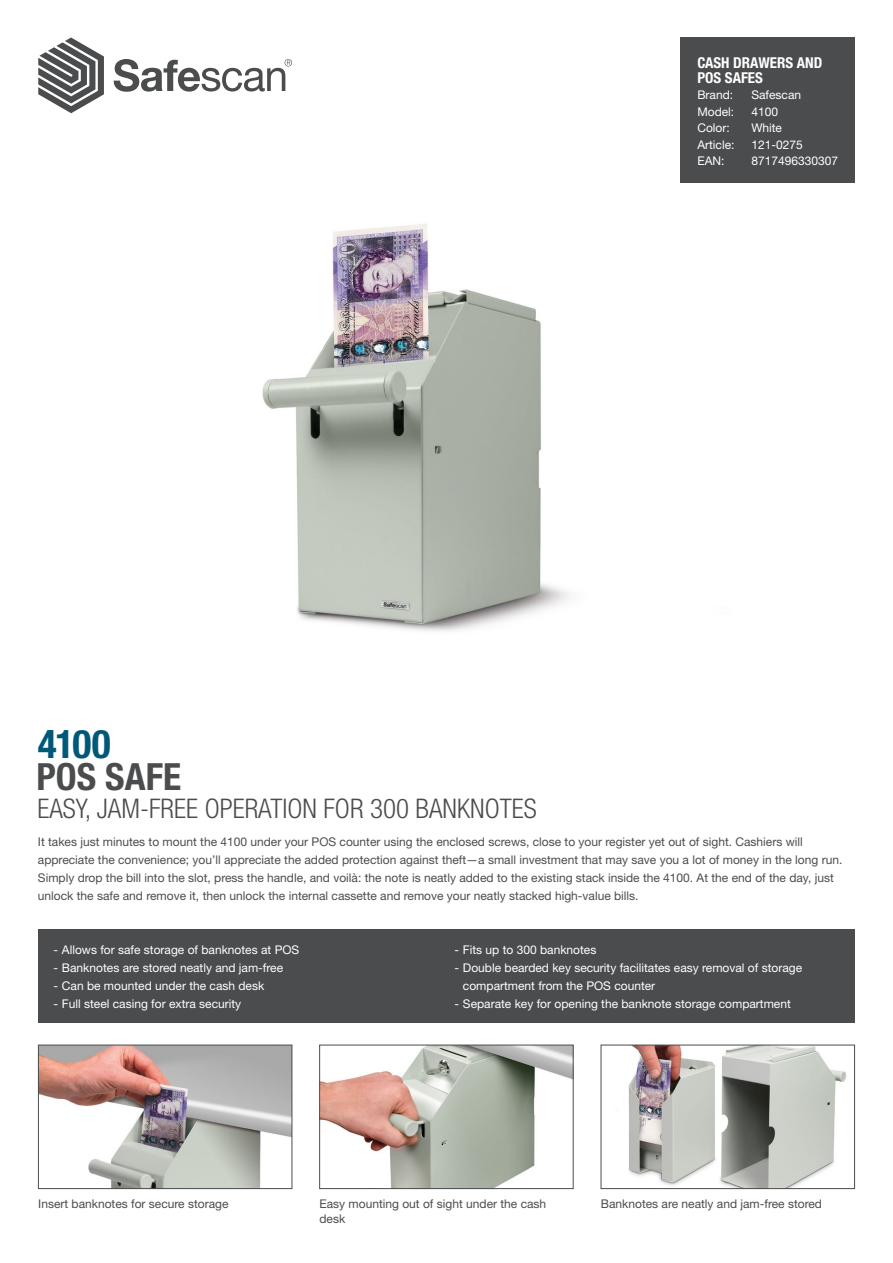
<style>
.page{position:relative;width:893px;height:1263px;background:#fff}
.page>*{position:absolute;margin:0;border:0;box-sizing:border-box;transform-origin:0 0}
.t1{font:700 condensed 39.45px "Helvetica Neue LT Std";color:#005879}
.t2{font:700 condensed 37.5px "Helvetica Neue LT Std";color:#4b4c4d}
.t3{font:300 condensed 27px "Helvetica Neue LT Std";color:#4b4c4d}
.t4{font:700 condensed 15px/15px "Helvetica Neue LT Std";color:#fff}
.t5{font:12px/18px "Helvetica Neue LT Std";color:#4b4c4d}
.t6{font:12px/18px "Helvetica Neue LT Std";color:#fff}
</style>
<div class="page">
<div style="left:680px;top:37px;width:175px;height:146px;background:#4b4c4d"></div>
<svg style="left:38px;top:37px;width:66px;height:76px"></svg>
<svg style="left:114px;top:59px;width:178px;height:33px"></svg>
<div style="left:38px;top:929px;width:817px;height:94px;background:#4b4c4d"></div>
<img style="left:262px;top:224px;width:307px;height:407px">
<img style="left:321px;top:1047px;width:250px;height:140px">
<div style="left:319px;top:1045px;width:254px;height:144px;border:1px solid #4b4c4d"></div>
<img style="left:628px;top:1047px;width:219px;height:140px">
<div style="left:601px;top:1045px;width:254px;height:144px;border:1px solid #4b4c4d"></div>
<img style="left:40px;top:1047px;width:250px;height:140px">
<div style="left:38px;top:1045px;width:254px;height:144px;border:1px solid #4b4c4d"></div>
<p class="t4" style="left:697px;top:55px;width:126px">CASH DRAWERS AND<br>POS SAFES</p>
<p class="t6" style="left:697px;top:86px;width:37px">Brand:</p>
<p class="t6" style="left:751px;top:86px;width:51px">Safescan</p>
<p class="t6" style="left:697px;top:102px;width:38px">Model:</p>
<p class="t6" style="left:751px;top:102px;width:28px">4100</p>
<p class="t6" style="left:697px;top:119px;width:34px">Color:</p>
<p class="t6" style="left:751px;top:119px;width:32px">White</p>
<p class="t6" style="left:697px;top:135px;width:39px">Article:</p>
<p class="t6" style="left:751px;top:135px;width:53px">121-0275</p>
<p class="t6" style="left:697px;top:152px;width:29px">EAN:</p>
<p class="t6" style="left:751px;top:152px;width:88px">8717496330307</p>
<h1 class="t1" style="left:38px;top:720px;width:75px">4100</h1>
<h3 class="t3" style="left:37px;top:793px;width:501px">EASY, JAM-FREE OPERATION FOR 300 BANKNOTES</h3>
<h2 class="t2" style="left:36px;top:754px;width:146px">POS SAFE</h2>
<p class="t5" style="left:38px;top:833px;width:806px">It takes just minutes to mount the 4100 under your POS counter using the enclosed screws, close to your register yet out of sight. Cashiers will appreciate the convenience; you’ll appreciate the added protection against theft—a small investment that may save you a lot of money in the long run.<br>Simply drop the bill into the slot, press the handle, and voilà: the note is neatly added to the existing stack inside the 4100. At the end of the day, just unlock the safe and remove it, then unlock the internal cassette and remove your neatly stacked high-value bills.</p>
<p class="t6" style="left:53px;top:941px;width:247px">- Allows for safe storage of banknotes at POS</p>
<p class="t6" style="left:53px;top:959px;width:231px">- Banknotes are stored neatly and jam-free</p>
<p class="t6" style="left:53px;top:977px;width:212px">- Can be mounted under the cash desk</p>
<p class="t6" style="left:53px;top:995px;width:189px">- Full steel casing for extra security</p>
<p class="t6" style="left:454px;top:941px;width:143px">- Fits up to 300 banknotes</p>
<p class="t6" style="left:463px;top:959px;width:341px;text-indent:-9px">- Double bearded key security facilitates easy removal of storage compartment from the POS counter</p>
<p class="t6" style="left:454px;top:995px;width:338px">- Separate key for opening the banknote storage compartment</p>
<p class="t5" style="left:38px;top:1195px;width:192px">Insert banknotes for secure storage</p>
<p class="t5" style="left:319px;top:1196px;width:228px;line-height:15px">Easy mounting out of sight under the cash desk</p>
<p class="t5" style="left:601px;top:1195px;width:223px">Banknotes are neatly and jam-free stored</p>
</div>
